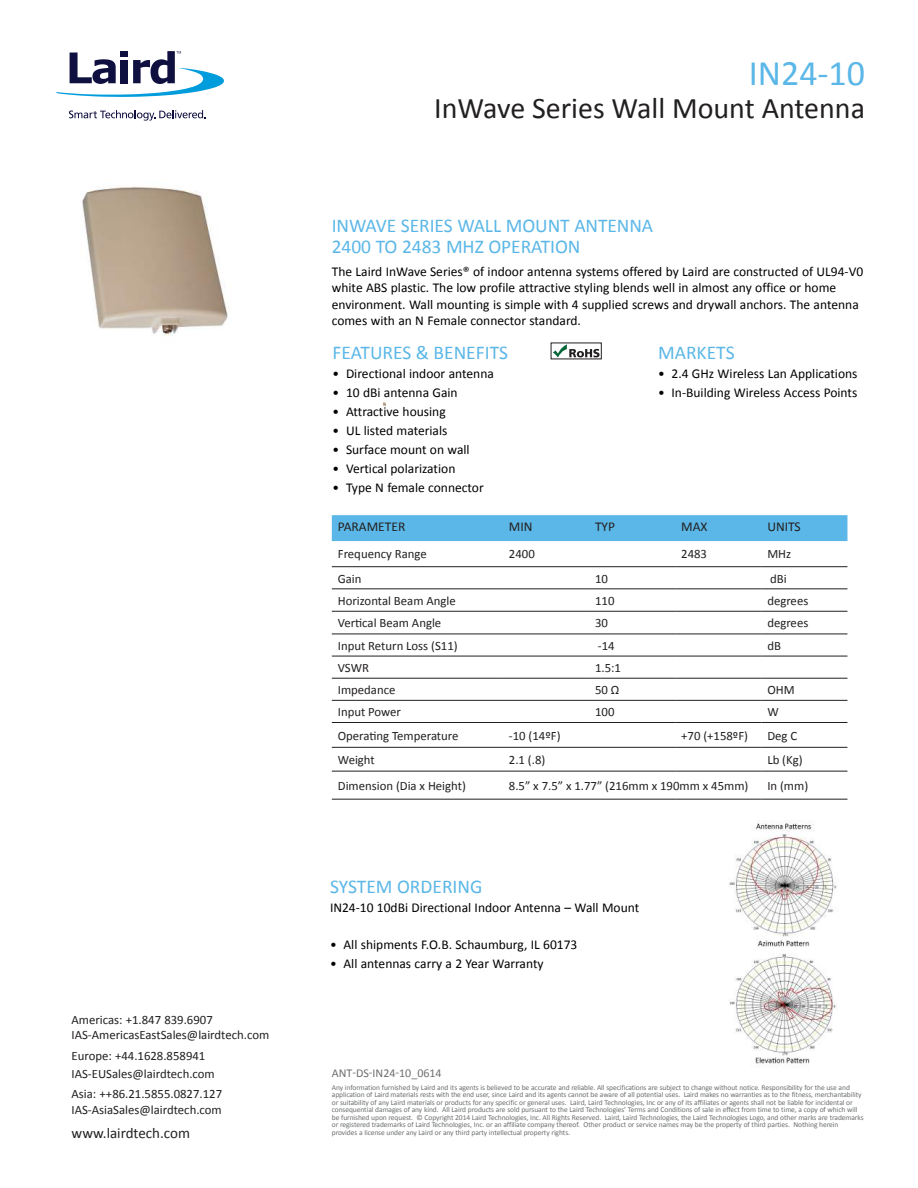
<style>
.page{position:relative;width:918px;height:1188px;background:#fff}
.page>*{position:absolute;margin:0;border:0;box-sizing:border-box;transform-origin:0 0}
.t1{font:36px "Calibri";color:#5bb7e7}
.t2{font:30px "Calibri";color:#221f1f}
.t3{font:19.5px/21px "Calibri";letter-spacing:-.005em;color:#5bb7e7}
.t4{font:15px "Calibri";color:#221f1f}
.t5{font:13.5px/16.5px "Calibri";color:#000}
.t6{font:13.5px "Calibri";color:#221f1f}
.t7{font:12.75px/15.3px "Calibri";color:#221f1f}
.t8{font:12px "Calibri";color:#6c6e70}
.t9{font:7.5px/7.5px "Calibri";letter-spacing:-.01em;color:#6c6e70}
</style>
<div class="page">
<svg style="left:55px;top:51px;width:169px;height:46px"></svg>
<svg style="left:69px;top:110px;width:137px;height:11px"></svg>
<div style="left:332px;top:515px;width:515px;height:26px;background:#5bb7e7"></div>
<hr style="left:332px;top:700px;width:171px;height:1px;background:#221f1f">
<hr style="left:503px;top:700px;width:86px;height:1px;background:#221f1f">
<hr style="left:589px;top:700px;width:86px;height:1px;background:#221f1f">
<hr style="left:675px;top:700px;width:86px;height:1px;background:#221f1f">
<hr style="left:761px;top:700px;width:86px;height:1px;background:#221f1f">
<hr style="left:332px;top:722px;width:171px;height:1px;background:#221f1f">
<hr style="left:503px;top:722px;width:86px;height:1px;background:#221f1f">
<hr style="left:589px;top:722px;width:86px;height:1px;background:#221f1f">
<hr style="left:675px;top:722px;width:86px;height:1px;background:#221f1f">
<hr style="left:761px;top:722px;width:86px;height:1px;background:#221f1f">
<hr style="left:332px;top:747px;width:171px;height:1px;background:#221f1f">
<hr style="left:503px;top:747px;width:86px;height:1px;background:#221f1f">
<hr style="left:589px;top:747px;width:86px;height:1px;background:#221f1f">
<hr style="left:675px;top:747px;width:86px;height:1px;background:#221f1f">
<hr style="left:761px;top:747px;width:86px;height:1px;background:#221f1f">
<hr style="left:332px;top:771px;width:171px;height:1px;background:#221f1f">
<hr style="left:503px;top:771px;width:86px;height:1px;background:#221f1f">
<hr style="left:589px;top:771px;width:86px;height:1px;background:#221f1f">
<hr style="left:675px;top:771px;width:86px;height:1px;background:#221f1f">
<hr style="left:761px;top:771px;width:86px;height:1px;background:#221f1f">
<hr style="left:332px;top:799px;width:171px;height:1px;background:#221f1f">
<hr style="left:503px;top:799px;width:86px;height:1px;background:#221f1f">
<hr style="left:589px;top:799px;width:86px;height:1px;background:#221f1f">
<hr style="left:675px;top:799px;width:86px;height:1px;background:#221f1f">
<hr style="left:761px;top:799px;width:86px;height:1px;background:#221f1f">
<hr style="left:332px;top:566px;width:171px;height:1px;background:#221f1f">
<hr style="left:503px;top:566px;width:86px;height:1px;background:#221f1f">
<hr style="left:589px;top:566px;width:86px;height:1px;background:#221f1f">
<hr style="left:675px;top:566px;width:86px;height:1px;background:#221f1f">
<hr style="left:761px;top:566px;width:86px;height:1px;background:#221f1f">
<hr style="left:332px;top:588px;width:171px;height:1px;background:#221f1f">
<hr style="left:503px;top:588px;width:86px;height:1px;background:#221f1f">
<hr style="left:589px;top:588px;width:86px;height:1px;background:#221f1f">
<hr style="left:675px;top:588px;width:86px;height:1px;background:#221f1f">
<hr style="left:761px;top:588px;width:86px;height:1px;background:#221f1f">
<hr style="left:332px;top:611px;width:171px;height:1px;background:#221f1f">
<hr style="left:503px;top:611px;width:86px;height:1px;background:#221f1f">
<hr style="left:589px;top:611px;width:86px;height:1px;background:#221f1f">
<hr style="left:675px;top:611px;width:86px;height:1px;background:#221f1f">
<hr style="left:761px;top:611px;width:86px;height:1px;background:#221f1f">
<hr style="left:332px;top:634px;width:171px;height:1px;background:#221f1f">
<hr style="left:503px;top:634px;width:86px;height:1px;background:#221f1f">
<hr style="left:589px;top:634px;width:86px;height:1px;background:#221f1f">
<hr style="left:675px;top:634px;width:86px;height:1px;background:#221f1f">
<hr style="left:761px;top:634px;width:86px;height:1px;background:#221f1f">
<hr style="left:332px;top:656px;width:171px;height:1px;background:#221f1f">
<hr style="left:503px;top:656px;width:86px;height:1px;background:#221f1f">
<hr style="left:589px;top:656px;width:86px;height:1px;background:#221f1f">
<hr style="left:675px;top:656px;width:86px;height:1px;background:#221f1f">
<hr style="left:761px;top:656px;width:86px;height:1px;background:#221f1f">
<hr style="left:332px;top:678px;width:171px;height:1px;background:#221f1f">
<hr style="left:503px;top:678px;width:86px;height:1px;background:#221f1f">
<hr style="left:589px;top:678px;width:86px;height:1px;background:#221f1f">
<hr style="left:675px;top:678px;width:86px;height:1px;background:#221f1f">
<hr style="left:761px;top:678px;width:86px;height:1px;background:#221f1f">
<img style="left:82px;top:186px;width:146px;height:150px">
<img style="left:729px;top:821px;width:108px;height:245px">
<svg style="left:553px;top:344px;width:47px;height:14px"></svg>
<h3 class="t7" style="left:72px;top:1013px;width:199px">Americas: +1.847 839.6907<br>IAS-AmericasEastSales@lairdtech.com</h3>
<h3 class="t7" style="left:72px;top:1048px;width:145px;line-height:17.4px">Europe: +44.1628.858941<br>IAS-EUSales@lairdtech.com</h3>
<h3 class="t7" style="left:72px;top:1087px;width:152px;line-height:16.2px">Asia: ++86.21.5855.0827.127<br>IAS-AsiaSales@lairdtech.com</h3>
<h3 class="t4" style="left:72px;top:1127px;width:120px">www.lairdtech.com</h3>
<h1 class="t1" style="left:749px;top:60px;width:118px">IN24-10</h1>
<h2 class="t2" style="left:434px;top:98px;width:432px">InWave Series Wall Mount Antenna</h2>
<h3 class="t3" style="left:332px;top:216px;width:323px">INWAVE SERIES WALL MOUNT ANTENNA<br>2400 TO 2483 MHZ OPERATION</h3>
<p class="t5" style="left:332px;top:264px;width:533px">The Laird InWave Series® of indoor antenna systems offered by Laird are constructed of UL94-V0 white ABS plastic. The low profile attractive styling blends well in almost any office or home environment. Wall mounting is simple with 4 supplied screws and drywall anchors. The antenna comes with an N Female connector standard.</p>
<h3 class="t3" style="left:333px;top:344px;width:177px">FEATURES &amp; BENEFITS</h3>
<h3 class="t5" style="left:333px;top:366px;width:163px">• Directional indoor antenna</h3>
<h3 class="t5" style="left:333px;top:385px;width:127px">• 10 dBi antenna Gain</h3>
<h3 class="t5" style="left:333px;top:404px;width:115px">• Attractive housing</h3>
<h3 class="t5" style="left:333px;top:423px;width:116px">• UL listed materials</h3>
<h3 class="t5" style="left:333px;top:442px;width:139px">• Surface mount on wall</h3>
<h3 class="t5" style="left:333px;top:461px;width:124px">• Vertical polarization</h3>
<h3 class="t5" style="left:333px;top:480px;width:153px">• Type N female connector</h3>
<h3 class="t3" style="left:658px;top:344px;width:78px">MARKETS</h3>
<h3 class="t5" style="left:658px;top:366px;width:201px">• 2.4 GHz Wireless Lan Applications</h3>
<h3 class="t5" style="left:658px;top:385px;width:201px">• In-Building Wireless Access Points</h3>
<h3 class="t6" style="left:338px;top:522px;width:69px">PARAMETER</h3>
<h3 class="t6" style="left:509px;top:522px;width:25px">MIN</h3>
<h3 class="t6" style="left:595px;top:522px;width:22px">TYP</h3>
<h3 class="t6" style="left:681px;top:522px;width:28px">MAX</h3>
<h3 class="t6" style="left:767px;top:522px;width:35px">UNITS</h3>
<h3 class="t7" style="left:338px;top:548px;width:90px">Frequency Range</h3>
<h3 class="t7" style="left:509px;top:548px;width:27px">2400</h3>
<h3 class="t7" style="left:681px;top:548px;width:27px">2483</h3>
<h3 class="t7" style="left:767px;top:548px;width:25px">MHz</h3>
<h3 class="t7" style="left:338px;top:572px;width:25px">Gain</h3>
<h3 class="t7" style="left:595px;top:572px;width:14px">10</h3>
<h3 class="t7" style="left:770px;top:572px;width:18px">dBi</h3>
<h3 class="t7" style="left:338px;top:594px;width:119px">Horizontal Beam Angle</h3>
<h3 class="t7" style="left:595px;top:594px;width:21px">110</h3>
<h3 class="t7" style="left:767px;top:594px;width:43px">degrees</h3>
<h3 class="t7" style="left:338px;top:615px;width:105px">Ver琀椀cal Beam Angle</h3>
<h3 class="t7" style="left:595px;top:616px;width:14px">30</h3>
<h3 class="t7" style="left:767px;top:616px;width:43px">degrees</h3>
<h3 class="t7" style="left:338px;top:639px;width:121px">Input Return Loss (S11)</h3>
<h3 class="t7" style="left:598px;top:639px;width:18px">-14</h3>
<h3 class="t7" style="left:767px;top:639px;width:15px">dB</h3>
<h3 class="t7" style="left:338px;top:661px;width:33px">VSWR</h3>
<h3 class="t7" style="left:595px;top:661px;width:28px">1.5:1</h3>
<h3 class="t7" style="left:338px;top:683px;width:59px">Impedance</h3>
<h3 class="t7" style="left:595px;top:682px;width:26px">50 Ω</h3>
<h3 class="t7" style="left:767px;top:683px;width:29px">OHM</h3>
<h3 class="t7" style="left:338px;top:705px;width:65px">Input Power</h3>
<h3 class="t7" style="left:595px;top:705px;width:21px">100</h3>
<h3 class="t7" style="left:767px;top:705px;width:13px">W</h3>
<h3 class="t7" style="left:338px;top:727px;width:122px">Opera琀椀ng Temperature</h3>
<h3 class="t7" style="left:509px;top:729px;width:53px">-10 (14ºF)</h3>
<h3 class="t7" style="left:681px;top:729px;width:68px">+70 (+158ºF)</h3>
<h3 class="t7" style="left:767px;top:729px;width:31px">Deg C</h3>
<h3 class="t7" style="left:338px;top:753px;width:38px">Weight</h3>
<h3 class="t7" style="left:509px;top:753px;width:38px">2.1 (.8)</h3>
<h3 class="t7" style="left:767px;top:753px;width:37px">Lb (Kg)</h3>
<h3 class="t7" style="left:338px;top:779px;width:130px">Dimension (Dia x Height)</h3>
<h3 class="t7" style="left:509px;top:779px;width:241px">8.5” x 7.5” x 1.77” (216mm x 190mm x 45mm)</h3>
<h3 class="t7" style="left:767px;top:779px;width:42px">In (mm)</h3>
<h3 class="t3" style="left:330px;top:877px;width:154px">SYSTEM ORDERING</h3>
<h3 class="t5" style="left:330px;top:900px;width:311px">IN24-10 10dBi Directional Indoor Antenna – Wall Mount</h3>
<h3 class="t5" style="left:330px;top:938px;width:249px">• All shipments F.O.B. Schaumburg, IL 60173</h3>
<h3 class="t5" style="left:330px;top:957px;width:215px">• All antennas carry a 2 Year Warranty</h3>
<h3 class="t8" style="left:332px;top:1065px;width:111px">ANT-DS-IN24-10_0614</h3>
<p class="t9" style="left:332px;top:1084px;width:533px">Any information furnished by Laird and its agents is believed to be accurate and reliable. All specifications are subject to change without notice. Responsibility for the use and application of Laird materials rests with the end user, since Laird and its agents cannot be aware of all potential uses. Laird makes no warranties as to the fitness, merchantability or suitability of any Laird materials or products for any specific or general uses. Laird, Laird Technologies, Inc or any of its affiliates or agents shall not be liable for incidental or consequential damages of any kind. All Laird products are sold pursuant to the Laird Technologies’ Terms and Conditions of sale in effect from time to time, a copy of which will be furnished upon request. © Copyright 2014 Laird Technologies, Inc. All Rights Reserved. Laird, Laird Technologies, the Laird Technologies Logo, and other marks are trademarks or registered trademarks of Laird Technologies, Inc. or an affiliate company thereof. Other product or service names may be the property of third parties. Nothing herein provides a license under any Laird or any third party intellectual property rights.</p>
</div>
